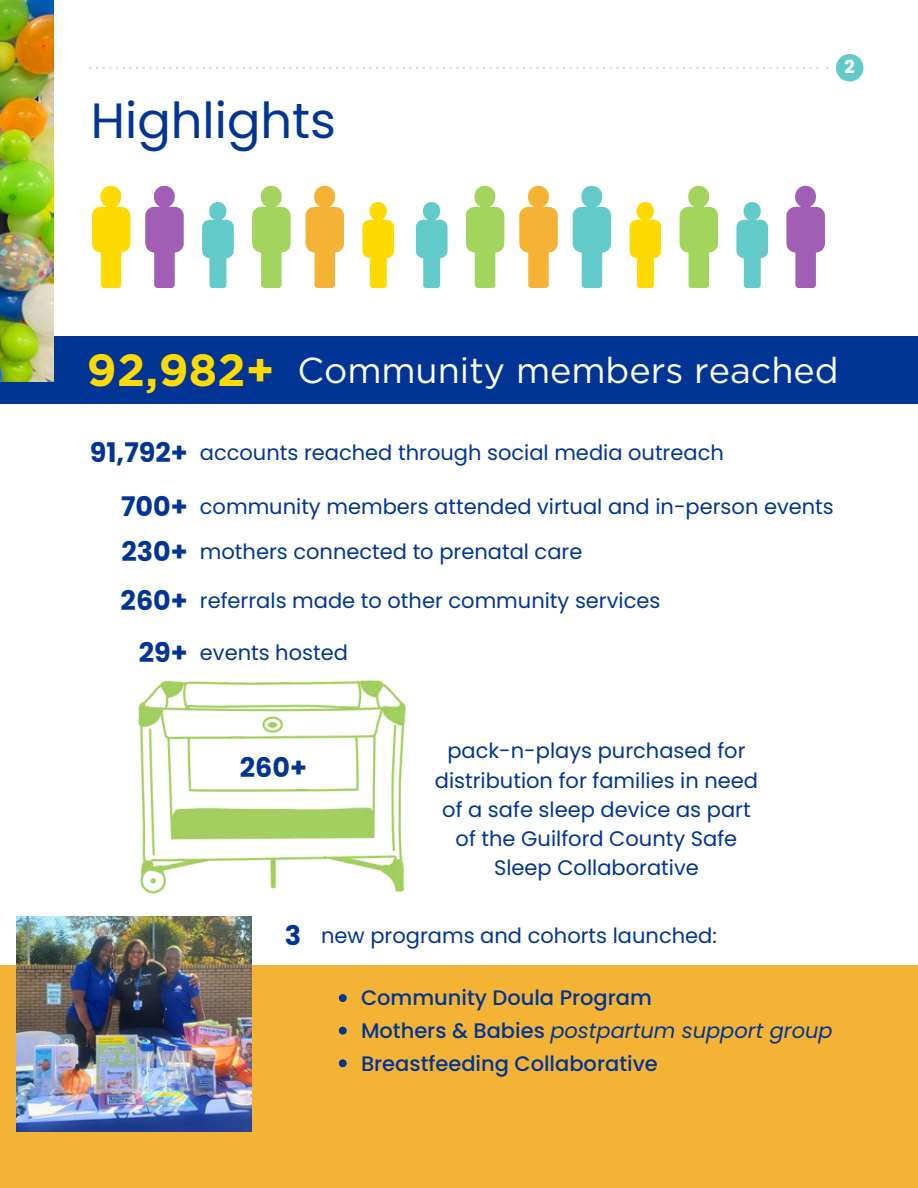
<style>
.page{position:relative;width:918px;height:1188px;background:#fff}
.page>*{position:absolute;margin:0;border:0;box-sizing:border-box;transform-origin:0 0}
.t1{font:49.5px "Poppins";color:#003595}
.t2{font:700 45px "Gotham";color:#ffda00}
.t3{font:36px "Gotham";color:#fff}
.t4{font:700 27px "Poppins";color:#003595}
.t5{font:21px/29.2px "Poppins";color:#003595;text-align:center}
.t6{font:500 21px "Poppins";color:#003595}
.t7{font:italic 21px "Poppins";color:#003595}
.t8{font:700 18px "Poppins";color:#fff}
.s1{font-weight:500;font-style:normal}
</style>
<div class="page">
<svg style="left:92px;top:186px;width:38px;height:102px"></svg>
<svg style="left:145px;top:186px;width:39px;height:102px"></svg>
<svg style="left:202px;top:202px;width:32px;height:86px"></svg>
<svg style="left:252px;top:186px;width:39px;height:102px"></svg>
<svg style="left:306px;top:186px;width:38px;height:102px"></svg>
<svg style="left:362px;top:202px;width:32px;height:86px"></svg>
<svg style="left:416px;top:202px;width:32px;height:86px"></svg>
<svg style="left:466px;top:186px;width:38px;height:102px"></svg>
<svg style="left:519px;top:186px;width:39px;height:102px"></svg>
<svg style="left:573px;top:186px;width:38px;height:102px"></svg>
<svg style="left:630px;top:202px;width:31px;height:86px"></svg>
<svg style="left:680px;top:186px;width:38px;height:102px"></svg>
<svg style="left:736px;top:202px;width:32px;height:86px"></svg>
<svg style="left:786px;top:186px;width:39px;height:102px"></svg>
<div style="left:0;top:337px;width:918px;height:67px;background:#003595"></div>
<div style="left:0;top:966px;width:918px;height:222px;background:#f5b335"></div>
<svg style="left:89px;top:67px;width:740px;height:2px"></svg>
<div style="left:836px;top:54px;width:27px;height:28px;background:#62cbc9;border-radius:50%"></div>
<img style="left:125px;top:680px;width:281px;height:237px">
<img style="left:0;top:0;width:54px;height:381px">
<img style="left:17px;top:917px;width:235px;height:215px">
<svg style="left:339px;top:994px;width:8px;height:8px"></svg>
<svg style="left:339px;top:1027px;width:8px;height:8px"></svg>
<svg style="left:339px;top:1059px;width:8px;height:8px"></svg>
<p class="t1" style="left:91px;top:86px;width:247px">Highlights</p>
<p class="t8" style="left:845px;top:54px;width:12px">2</p>
<h4 class="t2" style="left:87px;top:343px;width:189px">92,982+</h4>
<p class="t3" style="left:297px;top:348px;width:543px">Community members reached</p>
<p class="t4" style="left:90px;top:433px;width:99px">91,792+</p>
<p class="t5" style="left:200px;top:438px;width:525px">accounts reached through social media outreach</p>
<h4 class="t4" style="left:121px;top:488px;width:68px">700+</h4>
<h4 class="t4" style="left:122px;top:533px;width:68px">230+</h4>
<p class="t5" style="left:200px;top:492px;width:636px">community members attended virtual and in-person events</p>
<h4 class="t5" style="left:200px;top:537px;width:384px">mothers connected to prenatal care</h4>
<p class="t4" style="left:121px;top:581px;width:69px">260+</p>
<h4 class="t5" style="left:200px;top:586px;width:462px">referrals made to other community services</h4>
<p class="t4" style="left:139px;top:633px;width:50px">29+</p>
<p class="t5" style="left:200px;top:638px;width:150px">events hosted</p>
<h1 class="t4" style="left:240px;top:749px;width:69px">260+</h1>
<h3 class="t5" style="left:435px;top:736px;width:325px">pack-n-plays purchased for distribution for families in need of a safe sleep device as part of the Guilford County Safe<br>Sleep Collaborative</h3>
<p class="t4" style="left:285px;top:916px;width:18px">3</p>
<p class="t5" style="left:321px;top:921px;width:397px">new programs and cohorts launched:</p>
<p class="t6" style="left:361px;top:983px;width:292px">Community Doula Program</p>
<p class="t7" style="left:361px;top:1016px;width:473px"><span class="s1">Mothers &amp; Babies</span> postpartum support group</p>
<p class="t6" style="left:361px;top:1049px;width:298px">Breastfeeding Collaborative</p>
</div>
